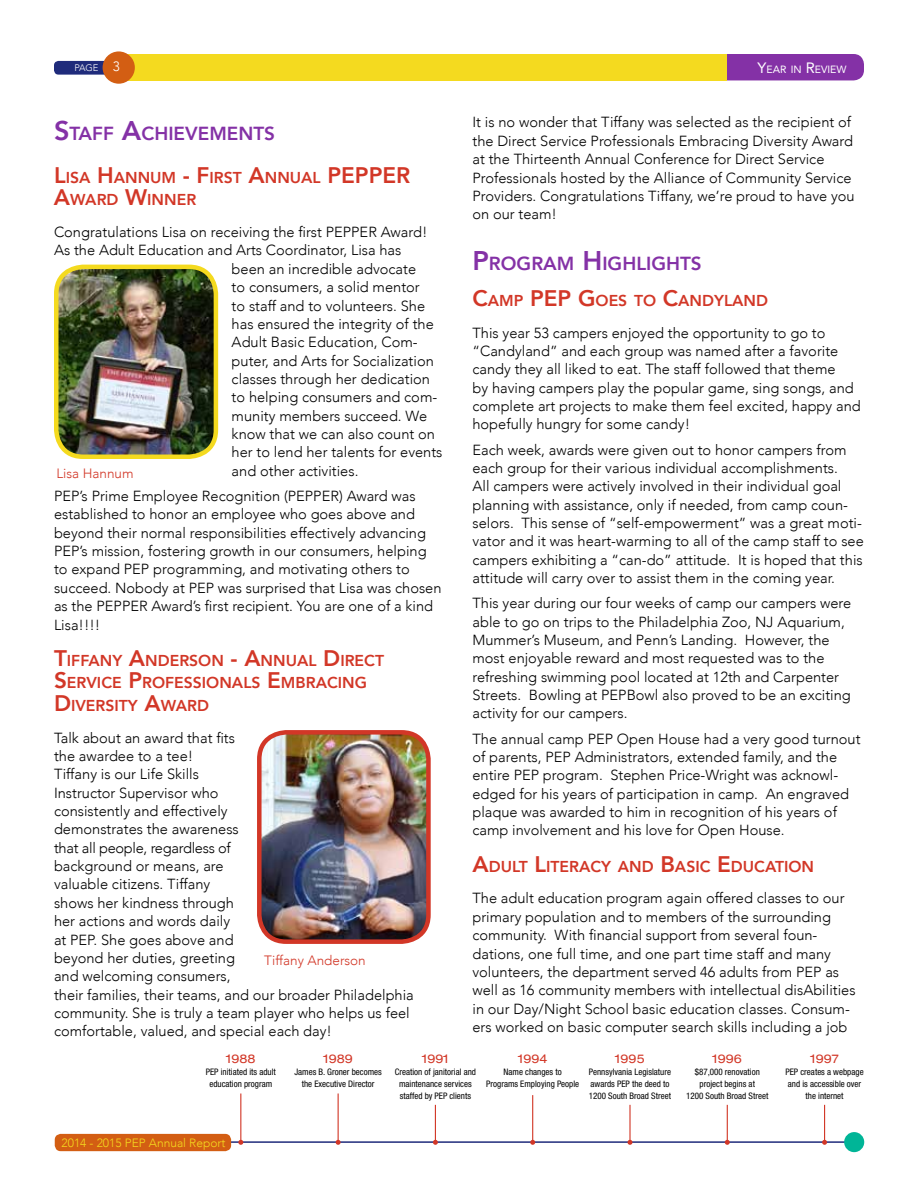
<style>
.page{position:relative;width:918px;height:1188px;background:#fff}
.page>*{position:absolute;margin:0;border:0;box-sizing:border-box;transform-origin:0 0}
.t1{font:800 18.9px "Avenir";color:#8431a6}
.t2{font:800 15.75px/22.5px "Avenir";color:#d23727}
.t3{font:300 14.7px/18.3px "Avenir";color:#000}
.t4{font:300 13.5px "Avenir";color:#d23727}
.t5{font:expanded 12px "Helvetica Neue";color:#d23727}
.t6{font:300 12px "Avenir";color:#f4da1f}
.t7{font:10.5px "Avenir";color:#fff}
.t8{font:300 9.45px "Avenir";color:#fff}
.t9{font:condensed 9px/12px "Helvetica Neue";color:#000;text-align:center}
.s1{font-size:13.5px}
.s2{font-size:15px}
.s3{font-size:27px}
.s4{font-size:22.5px}
</style>
<div class="page">
<hr style="left:70px;top:1141px;width:794px;height:2px;background:#1f2b7b">
<div style="left:55px;top:1134px;width:176px;height:17px;background:#d35e13;border-radius:6px"></div>
<div style="left:712px;top:54px;width:152px;height:26px;background:#8431a6;border-radius:10px"></div>
<div style="left:118px;top:54px;width:608px;height:26px;background:#f4da1f"></div>
<div style="left:54px;top:61px;width:59px;height:14px;background:#1f2b7b;border-radius:4px"></div>
<div style="left:103px;top:51px;width:32px;height:33px;background:#d35e13;border-radius:50%"></div>
<div style="left:844px;top:1132px;width:20px;height:20px;background:#00b597;border-radius:50%"></div>
<img style="left:56px;top:267px;width:160px;height:190px">
<div style="left:54px;top:265px;width:164px;height:194px;border:4px solid #f4da1f;border-radius:27px"></div>
<img style="left:259px;top:735px;width:167px;height:207px">
<div style="left:257px;top:730px;width:174px;height:214px;border:4px solid #d23727;border-radius:27px"></div>
<hr style="left:240px;top:1094px;width:1px;height:48px;background:#d23727">
<svg style="left:238px;top:1140px;width:5px;height:5px"></svg>
<hr style="left:338px;top:1094px;width:1px;height:48px;background:#d23727">
<svg style="left:336px;top:1140px;width:5px;height:5px"></svg>
<hr style="left:435px;top:1105px;width:1px;height:37px;background:#d23727">
<svg style="left:433px;top:1140px;width:5px;height:5px"></svg>
<hr style="left:824px;top:1105px;width:1px;height:37px;background:#d23727">
<svg style="left:822px;top:1140px;width:5px;height:5px"></svg>
<hr style="left:727px;top:1105px;width:1px;height:37px;background:#d23727">
<svg style="left:725px;top:1140px;width:5px;height:5px"></svg>
<hr style="left:629px;top:1105px;width:2px;height:37px;background:#d23727">
<svg style="left:628px;top:1140px;width:4px;height:5px"></svg>
<hr style="left:532px;top:1095px;width:1px;height:47px;background:#d23727">
<svg style="left:530px;top:1140px;width:5px;height:5px"></svg>
<p class="t8" style="left:74px;top:62px;width:47px">page <span class="s1">3</span></p>
<p class="t7" style="left:758px;top:61px;width:91px"><span class="s2">Y</span>EAR IN <span class="s2">R</span> EVIEW</p>
<p class="t1" style="left:54px;top:119px;width:223px"><span class="s3">S</span>TAFF <span class="s3">A</span>CH IEVEMENTS</p>
<p class="t2" style="left:54px;top:166px;width:343px"><span class="s4">L</span>ISA <span class="s4">H</span>ANNUM <span class="s4">- F</span>IRST <span class="s4">A</span>NNUAL <span class="s4">PEPPER<br>A</span>WARD <span class="s4">W</span>INNER</p>
<p class="t3" style="left:54px;top:223px;width:375px">Congratulations Lisa on receiving the first PEPPER Award!</p>
<p class="t3" style="left:54px;top:241px;width:349px">As the Adult Education and Arts Coordinator, Lisa has</p>
<p class="t3" style="left:232px;top:260px;width:186px">been an incredible advocate</p>
<p class="t3" style="left:232px;top:278px;width:190px">to consumers, a solid mentor</p>
<p class="t3" style="left:232px;top:296px;width:195px">to staff and to volunteers. She</p>
<p class="t3" style="left:232px;top:315px;width:204px">has ensured the integrity of the</p>
<p class="t3" style="left:232px;top:333px;width:188px">Adult Basic Education, Com-</p>
<p class="t3" style="left:232px;top:351px;width:204px">puter, and Arts for Socialization</p>
<p class="t3" style="left:232px;top:370px;width:200px">classes through her dedication</p>
<p class="t3" style="left:232px;top:388px;width:207px">to helping consumers and com-</p>
<p class="t3" style="left:232px;top:407px;width:197px">munity members succeed. We</p>
<p class="t3" style="left:232px;top:425px;width:205px">know that we can also count on</p>
<p class="t3" style="left:232px;top:443px;width:212px">her to lend her talents for events</p>
<p class="t3" style="left:232px;top:462px;width:128px">and other activities.</p>
<p class="t3" style="left:54px;top:487px;width:389px">PEP’s Prime Employee Recognition (PEPPER) Award was established to honor an employee who goes above and beyond their normal responsibilities effectively advancing PEP’s mission, fostering growth in our consumers, helping to expand PEP programming, and motivating others to succeed. Nobody at PEP was surprised that Lisa was chosen as the PEPPER Award’s first recipient. You are one of a kind Lisa!!!!</p>
<p class="t2" style="left:54px;top:649px;width:332px"><span class="s4">T</span>IFFANY <span class="s4">A</span>NDERSON <span class="s4">- A</span>NNUAL <span class="s4">D</span>IRECT<br><span class="s4">S</span>ERVICE <span class="s4">P</span>ROFESSIONALS <span class="s4">E</span>MBRACING<br><span class="s4">D</span>IVERSITY <span class="s4">A</span>WARD</p>
<p class="t3" style="left:54px;top:728px;width:361px">Talk about an award that fits<br>the awardee to a tee!<br>Tiffany is our Life Skills<br>Instructor Supervisor who<br>consistently and effectively<br>demonstrates the awareness<br>that all people, regardless of<br>background or means, are<br>valuable citizens. Tiffany<br>shows her kindness through<br>her actions and words daily<br>at PEP. She goes above and<br>beyond her duties, greeting<br>and welcoming consumers,<br>their families, their teams, and our broader Philadelphia community. She is truly a team player who helps us feel comfortable, valued, and special each day!</p>
<p class="t4" style="left:56px;top:465px;width:79px">Lisa Hannum</p>
<p class="t4" style="left:264px;top:952px;width:103px">Tiffany Anderson</p>
<p class="t3" style="left:472px;top:113px;width:384px">It is no wonder that Tiffany was selected as the recipient of the Direct Service Professionals Embracing Diversity Award at the Thirteenth Annual Conference for Direct Service Professionals hosted by the Alliance of Community Service Providers. Congratulations Tiffany, we’re proud to have you on our team!</p>
<p class="t1" style="left:472px;top:248px;width:231px"><span class="s3">P</span>ROGRAM <span class="s3">H</span>IGHLIGHTS</p>
<p class="t2" style="left:472px;top:289px;width:295px"><span class="s4">C</span>AMP <span class="s4">PEP G</span> OES TO <span class="s4">C</span>ANDYLAND</p>
<p class="t3" style="left:472px;top:323px;width:390px">This year 53 campers enjoyed the opportunity to go to “Candyland” and each group was named after a favorite candy they all liked to eat. The staff followed that theme<br>by having campers play the popular game, sing songs, and complete art projects to make them feel excited, happy and hopefully hungry for some candy!</p>
<p class="t3" style="left:472px;top:440px;width:393px">Each week, awards were given out to honor campers from each group for their various individual accomplishments.<br>All campers were actively involved in their individual goal planning with assistance, only if needed, from camp coun&shy;selors. This sense of “self-empowerment” was a great moti&shy;vator and it was heart-warming to all of the camp staff to see campers exhibiting a “can-do” attitude. It is hoped that this attitude will carry over to assist them in the coming year.</p>
<p class="t3" style="left:472px;top:594px;width:380px">This year during our four weeks of camp our campers were able to go on trips to the Philadelphia Zoo, NJ Aquarium, Mummer’s Museum, and Penn’s Landing. However, the most enjoyable reward and most requested was to the refreshing swimming pool located at 12th and Carpenter Streets. Bowling at PEPBowl also proved to be an exciting activity for our campers.</p>
<p class="t3" style="left:472px;top:729px;width:390px">The annual camp PEP Open House had a very good turnout of parents, PEP Administrators, extended family, and the entire PEP program. Stephen Price-Wright was acknowl&shy;edged for his years of participation in camp. An engraved plaque was awarded to him in recognition of his years of camp involvement and his love for Open House.</p>
<p class="t2" style="left:472px;top:855px;width:343px"><span class="s4">A</span>DULT <span class="s4">L</span>ITERACY AND <span class="s4">B</span>ASIC <span class="s4">E</span> DUCATION</p>
<p class="t3" style="left:472px;top:889px;width:385px">The adult education program again offered classes to our primary population and to members of the surrounding community. With financial support from several foun&shy;dations, one full time, and one part time staff and many volunteers, the department served 46 adults from PEP as well as 16 community members with intellectual disAbilities in our Day/Night School basic education classes. Consum&shy;ers worked on basic computer search skills including a job</p>
<p class="t5" style="left:226px;top:1052px;width:31px">1988</p>
<p class="t9" style="left:206px;top:1066px;width:72px">PEP initiated its adult education program</p>
<p class="t6" style="left:62px;top:1135px;width:165px">2014 - 2015 PEP Annual Report</p>
<p class="t5" style="left:323px;top:1052px;width:31px">1989</p>
<p class="t9" style="left:294px;top:1066px;width:89px">James B. Groner becomes the Executive Director</p>
<p class="t5" style="left:422px;top:1052px;width:28px">1991</p>
<p class="t9" style="left:395px;top:1066px;width:83px">Creation of janitorial and maintenance services staffed by PEP clients</p>
<p class="t5" style="left:518px;top:1052px;width:31px">1994</p>
<p class="t9" style="left:486px;top:1066px;width:95px">Name changes to<br>Programs Employing People</p>
<p class="t5" style="left:615px;top:1052px;width:31px">1995</p>
<p class="t9" style="left:589px;top:1066px;width:84px;text-align:left">Pennsylvania Legislature awards PEP the deed to<br>1200 South Broad Street</p>
<p class="t5" style="left:713px;top:1052px;width:31px">1996</p>
<p class="t9" style="left:686px;top:1066px;width:84px">$87,000 renovation project begins at<br>1200 South Broad Street</p>
<p class="t5" style="left:810px;top:1052px;width:30px">1997</p>
<p class="t9" style="left:785px;top:1066px;width:80px">PEP creates a webpage and is accessible over the internet</p>
</div>
